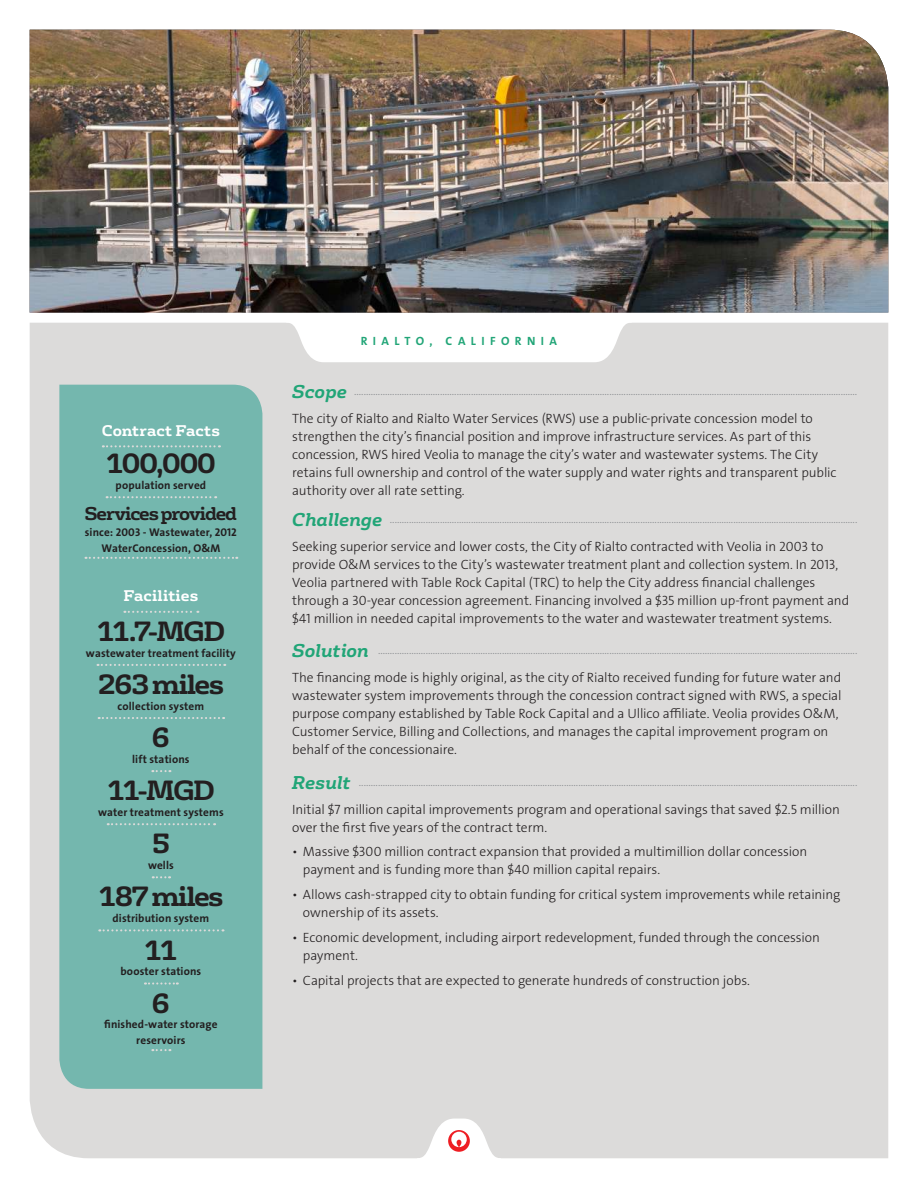
<style>
.page{position:relative;width:918px;height:1188px;background:#fff}
.page>*{position:absolute;margin:0;border:0;box-sizing:border-box;transform-origin:0 0}
.t1{font:700 27px "FS Rufus";letter-spacing:-.07em;color:#231f20}
.t2{font:700 18px "FS Rufus";letter-spacing:-.065em;color:#231f20}
.t3{font:700 15px "FS Rufus";letter-spacing:.005em;color:#fff}
.t4{font:13.5px/18px "The Sans Veolia W3 Lig";letter-spacing:-.005em;color:#231f20}
.t5{font:12px "The Sans Veolia W7 Bld";letter-spacing:.45em;color:#21a577}
.t6{font:11.25px/15.8px "The Sans Veolia W7 Bld";letter-spacing:.01em;color:#231f20;text-align:center}
.t7{font:9px "FS Rufus";color:#939598}
.s1{font-weight:700;font-style:italic;font-size:18px;color:#21a577}
</style>
<div class="page">
<img style="left:30px;top:30px;width:858px;height:283px">
<div style="left:30px;top:323px;width:858px;height:835px;background:#dcdbda"></div>
<div style="left:59px;top:385px;width:203px;height:704px;background:#74b7ae"></div>
<svg style="left:103px;top:445px;width:117px;height:2px"></svg>
<svg style="left:107px;top:496px;width:109px;height:2px"></svg>
<svg style="left:86px;top:557px;width:151px;height:2px"></svg>
<svg style="left:124px;top:611px;width:74px;height:2px"></svg>
<svg style="left:98px;top:664px;width:127px;height:2px"></svg>
<svg style="left:99px;top:717px;width:125px;height:2px"></svg>
<svg style="left:152px;top:770px;width:18px;height:2px"></svg>
<svg style="left:108px;top:823px;width:107px;height:2px"></svg>
<svg style="left:153px;top:876px;width:17px;height:2px"></svg>
<svg style="left:99px;top:929px;width:125px;height:2px"></svg>
<svg style="left:145px;top:982px;width:33px;height:3px"></svg>
<svg style="left:152px;top:1049px;width:18px;height:2px"></svg>
<svg style="left:417px;top:1119px;width:84px;height:39px"></svg>
<svg style="left:286px;top:323px;width:346px;height:39px"></svg>
<p class="t3" style="left:102px;top:417px;width:120px">Contract Facts</p>
<h1 class="t1" style="left:106px;top:440px;width:112px">100,000</h1>
<p class="t6" style="left:116px;top:477px;width:92px">population served</p>
<h2 class="t2" style="left:84px;top:498px;width:154px">Services provided</h2>
<p class="t6" style="left:85px;top:524px;width:153px">since: 2003 - Wastewater, 2012<br>WaterConcession, O&amp;M</p>
<p class="t3" style="left:123px;top:583px;width:77px">Facilities</p>
<h1 class="t1" style="left:96px;top:608px;width:130px">11.7-MGD</h1>
<p class="t6" style="left:86px;top:645px;width:151px">wastewater treatment facility</p>
<h1 class="t1" style="left:98px;top:661px;width:128px">263 miles</h1>
<p class="t6" style="left:118px;top:698px;width:88px">collection system</p>
<h1 class="t1" style="left:151px;top:714px;width:21px">6</h1>
<p class="t6" style="left:132px;top:751px;width:59px">lift stations</p>
<h1 class="t1" style="left:107px;top:767px;width:110px">11-MGD</h1>
<p class="t6" style="left:98px;top:804px;width:127px">water treatment systems</p>
<h1 class="t1" style="left:152px;top:820px;width:20px">5</h1>
<p class="t6" style="left:148px;top:857px;width:27px">wells</p>
<h1 class="t1" style="left:98px;top:873px;width:127px">187 miles</h1>
<p class="t6" style="left:113px;top:911px;width:98px">distribution system</p>
<h1 class="t1" style="left:144px;top:926px;width:35px">11</h1>
<p class="t6" style="left:120px;top:964px;width:82px">booster stations</p>
<h1 class="t1" style="left:151px;top:979px;width:21px">6</h1>
<p class="t6" style="left:104px;top:1017px;width:115px">finished-water storage reservoirs</p>
<p class="t5" style="left:361px;top:333px;width:198px">RIALTO, CALIFORNIA</p>
<p class="t7" style="left:292px;top:385px;width:567px"><span class="s1">Scope</span> ...................................................................................................................................................................................................................</p>
<p class="t4" style="left:292px;top:409px;width:546px">The city of Rialto and Rialto Water Services (RWS) use a public-private concession model to strengthen the city’s financial position and improve infrastructure services. As part of this concession, RWS hired Veolia to manage the city’s water and wastewater systems. The City retains full ownership and control of the water supply and water rights and transparent public authority over all rate setting.</p>
<p class="t7" style="left:292px;top:512px;width:567px"><span class="s1">Challenge</span> ....................................................................................................................................................................................................</p>
<p class="t4" style="left:292px;top:537px;width:559px">Seeking superior service and lower costs, the City of Rialto contracted with Veolia in 2003 to provide O&amp;M services to the City’s wastewater treatment plant and collection system. In 2013, Veolia partnered with Table Rock Capital (TRC) to help the City address financial challenges through a 30-year concession agreement. Financing involved a $35 million up-front payment and $41 million in needed capital improvements to the water and wastewater treatment systems.</p>
<p class="t7" style="left:292px;top:643px;width:567px"><span class="s1">Solution</span> .........................................................................................................................................................................................................</p>
<p class="t4" style="left:292px;top:668px;width:551px">The financing mode is highly original, as the city of Rialto received funding for future water and wastewater system improvements through the concession contract signed with RWS, a special purpose company established by Table Rock Capital and a Ullico affiliate. Veolia provides O&amp;M, Customer Service, Billing and Collections, and manages the capital improvement program on behalf of the concessionaire.</p>
<p class="t7" style="left:292px;top:775px;width:567px"><span class="s1">Result</span> .................................................................................................................................................................................................................</p>
<p class="t4" style="left:292px;top:800px;width:549px">Initial $7 million capital improvements program and operational savings that saved $2.5 million over the first five years of the contract term.</p>
<p class="t4" style="left:303px;top:843px;width:506px;text-indent:-11px">• Massive $300 million contract expansion that provided a multimillion dollar concession payment and is funding more than $40 million capital repairs.</p>
<p class="t4" style="left:303px;top:886px;width:539px;text-indent:-11px">• Allows cash-strapped city to obtain funding for critical system improvements while retaining ownership of its assets.</p>
<p class="t4" style="left:303px;top:928px;width:519px;text-indent:-11px">• Economic development, including airport redevelopment, funded through the concession payment.</p>
<p class="t4" style="left:292px;top:971px;width:459px">• Capital projects that are expected to generate hundreds of construction jobs.</p>
</div>
